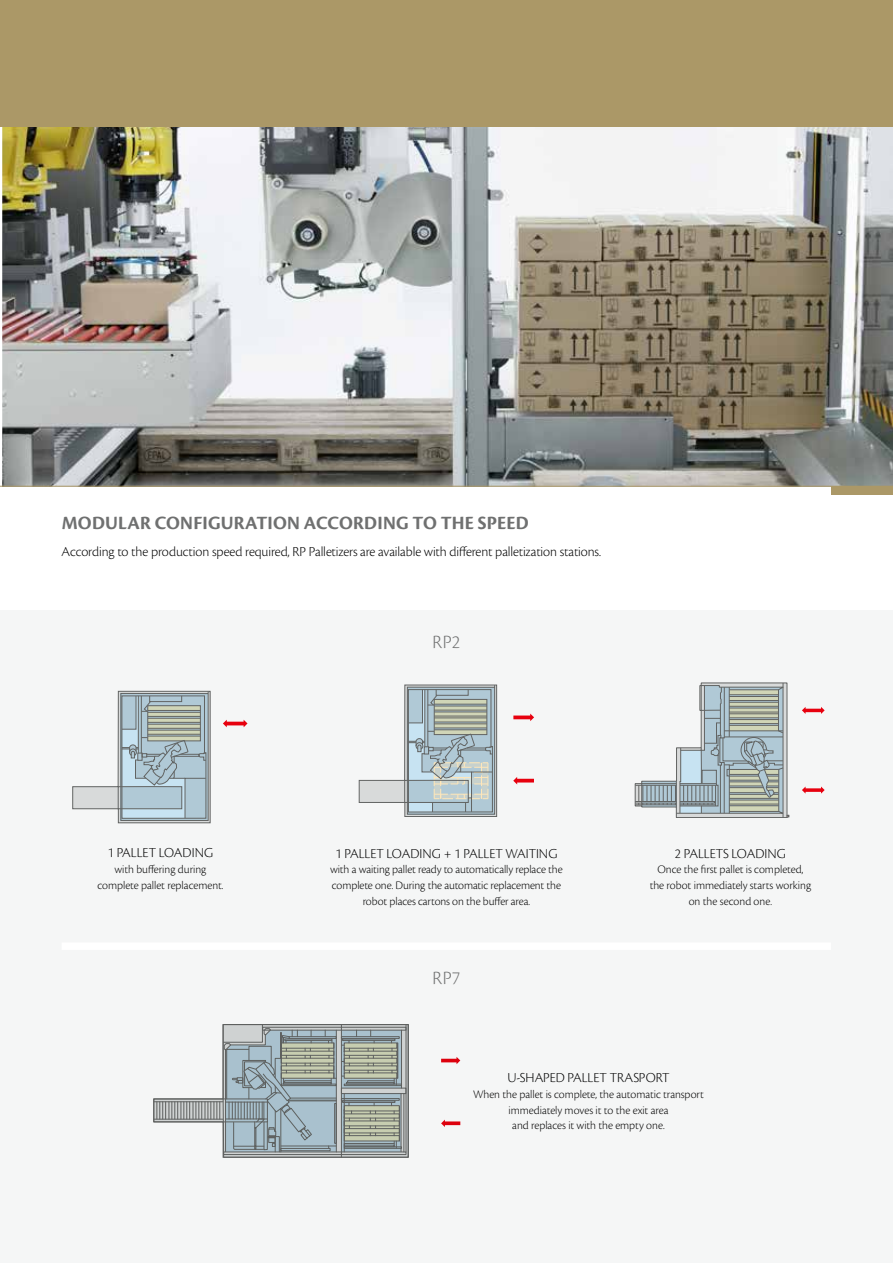
<style>
.page{position:relative;width:893px;height:1263px;background:#fff}
.page>*{position:absolute;margin:0;border:0;box-sizing:border-box;transform-origin:0 0}
.t1{font:19.5px "Cronos Pro Bold Subh";letter-spacing:.01em;color:#6f7070}
.t2{font:19.5px "Cronos Pro Lt Subh";letter-spacing:.015em;color:#6f7070}
.t3{font:14.25px "Cronos Pro Lt Subh";color:#000}
.t4{font:12px/15.8px "Cronos Pro Lt Subh";color:#000;text-align:center}
</style>
<div class="page">
<img style="left:2px;top:126px;width:891px;height:360px">
<hr style="left:0;top:486px;width:893px;height:1px;background:#ab9867">
<div style="left:832px;top:486px;width:61px;height:8px;background:#ab9867"></div>
<div style="left:0;top:611px;width:893px;height:652px;background:#f5f6f6"></div>
<svg style="left:223px;top:720px;width:25px;height:7px"></svg>
<svg style="left:72px;top:691px;width:139px;height:132px"></svg>
<hr style="left:148px;top:710px;width:52px;height:1px;background:#626463">
<hr style="left:148px;top:712px;width:52px;height:1px;background:#626463">
<hr style="left:148px;top:716px;width:52px;height:1px;background:#626463">
<hr style="left:148px;top:718px;width:52px;height:1px;background:#626463">
<hr style="left:148px;top:722px;width:52px;height:1px;background:#626463">
<hr style="left:148px;top:724px;width:52px;height:1px;background:#626463">
<hr style="left:148px;top:728px;width:52px;height:1px;background:#626463">
<hr style="left:148px;top:730px;width:52px;height:1px;background:#626463">
<hr style="left:148px;top:734px;width:52px;height:1px;background:#626463">
<hr style="left:148px;top:736px;width:52px;height:1px;background:#626463">
<svg style="left:513px;top:713px;width:21px;height:8px"></svg>
<svg style="left:513px;top:777px;width:21px;height:7px"></svg>
<svg style="left:359px;top:684px;width:138px;height:133px"></svg>
<svg style="left:802px;top:707px;width:23px;height:7px"></svg>
<svg style="left:802px;top:786px;width:23px;height:8px"></svg>
<svg style="left:635px;top:682px;width:154px;height:136px"></svg>
<hr style="left:729px;top:687px;width:1px;height:50px;background:#626463">
<svg style="left:441px;top:1057px;width:19px;height:7px"></svg>
<svg style="left:441px;top:1119px;width:19px;height:8px"></svg>
<svg style="left:153px;top:1024px;width:256px;height:133px"></svg>
<div style="left:62px;top:942px;width:769px;height:8px;background:#fff"></div>
<div style="left:0;top:0;width:893px;height:126px;background:#ab9867"></div>
<h1 class="t1" style="left:62px;top:511px;width:468px">MODULAR CONFIGURATION ACCORDING TO THE SPEED</h1>
<p class="t3" style="left:62px;top:543px;width:541px">According to the production speed required, RP Palletizers are available with different palletization stations.</p>
<p class="t3" style="left:108px;top:844px;width:107px">1 PALLET LOADING</p>
<p class="t4" style="left:97px;top:861px;width:128px">with buffering during complete pallet replacement.</p>
<h1 class="t2" style="left:433px;top:631px;width:29px">RP2</h1>
<p class="t3" style="left:335px;top:845px;width:224px">1 PALLET LOADING + 1 PALLET WAITING</p>
<p class="t4" style="left:330px;top:862px;width:234px">with a waiting pallet ready to automatically replace the complete one. During the automatic replacement the robot places cartons on the buffer area.</p>
<h1 class="t2" style="left:433px;top:966px;width:29px">RP7</h1>
<p class="t3" style="left:675px;top:845px;width:113px">2 PALLETS LOADING</p>
<p class="t4" style="left:650px;top:862px;width:163px">Once the first pallet is completed, the robot immediately starts working on the second one.</p>
<p class="t3" style="left:507px;top:1069px;width:164px">U-SHAPED PALLET TRASPORT</p>
<p class="t4" style="left:473px;top:1086px;width:232px">When the pallet is complete, the automatic transport immediately moves it to the exit area<br>and replaces it with the empty one.</p>
</div>
